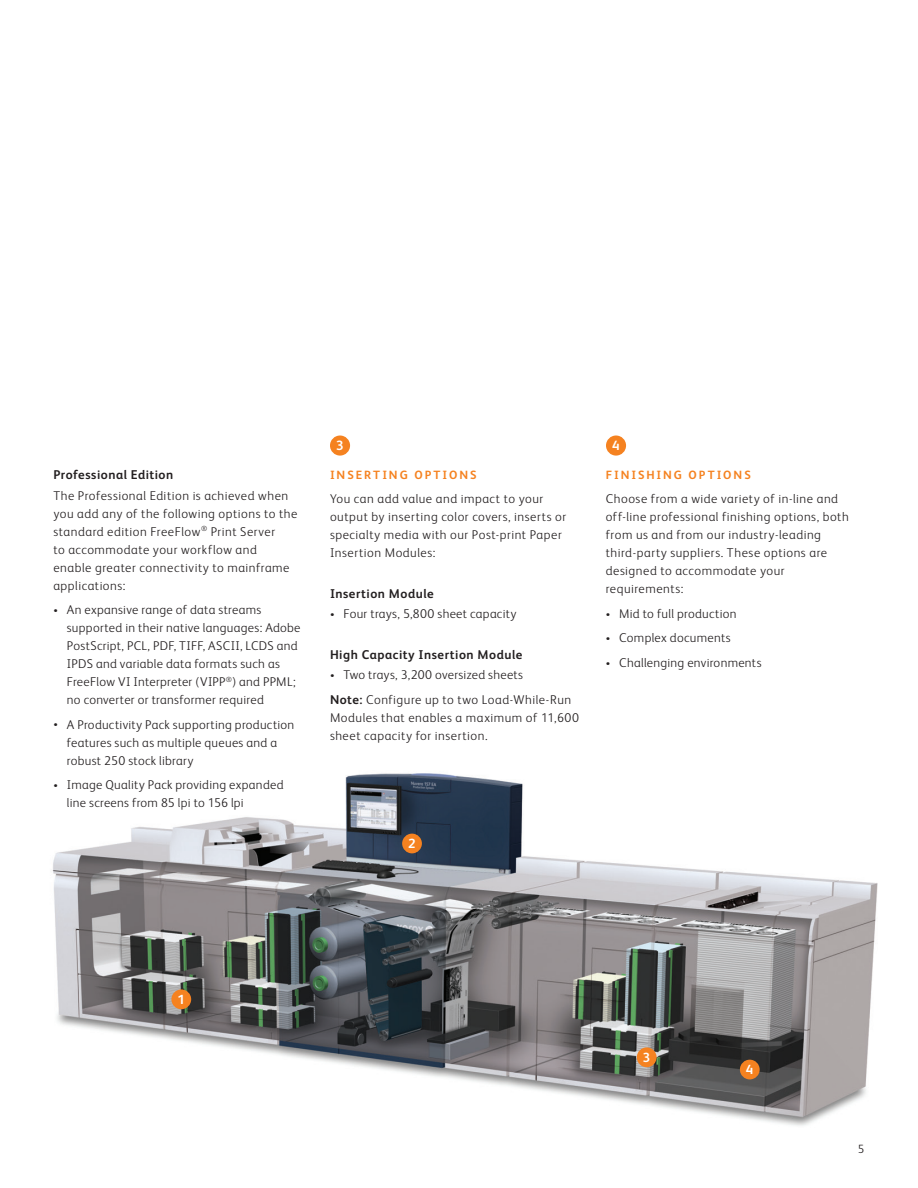
<style>
.page{position:relative;width:918px;height:1188px;background:#fff}
.page>*{position:absolute;margin:0;border:0;box-sizing:border-box;transform-origin:0 0}
.body_text{font:700 13.5px "Xerox Sans";color:#fff}
.body_text-2{font:700 13.35px "Xerox Sans";color:#fff}
.Body_Text_8_5_12{font:300 12.75px/18px "Xerox Sans";letter-spacing:.035em;color:#231f20}
.Body_Subheading___Le{font:700 12.75px "Xerox Sans";letter-spacing:.04em;color:#231f20}
.Body_Subhead{font:700 12px "Xerox Sans";letter-spacing:.165em;color:#f58220}
.t1{font:300 12px "Xerox Sans";color:#231f20}
.s1{font-size:9px}
.s2{font-weight:700}
</style>
<div class="page">
<img style="left:52px;top:773px;width:826px;height:353px">
<div style="left:171px;top:989px;width:20px;height:20px;background:#f58220;border-radius:50%"></div>
<div style="left:402px;top:834px;width:20px;height:19px;background:#f58220;border-radius:50%"></div>
<div style="left:637px;top:1047px;width:20px;height:20px;background:#f58220;border-radius:50%"></div>
<div style="left:740px;top:1060px;width:20px;height:19px;background:#f58220;border-radius:50%"></div>
<div style="left:606px;top:436px;width:20px;height:20px;background:#f58220;border-radius:50%"></div>
<div style="left:330px;top:436px;width:20px;height:20px;background:#f58220;border-radius:50%"></div>
<p class="Body_Subheading___Le" style="left:53px;top:466px;width:121px">Professional Edition</p>
<p class="Body_Text_8_5_12" style="left:53px;top:486px;width:246px">The Professional Edition is achieved when you add any of the following options to the standard edition FreeFlow<sup>®</sup> Print Server<br>to accommodate your workflow and enable greater connectivity to mainframe applications:</p>
<p class="Body_Text_8_5_12" style="left:67px;top:600px;width:235px;text-indent:-14px"><span class="s1">•</span> An expansive range of data streams supported in their native languages: Adobe PostScript, PCL, PDF, TIFF, ASCII, LCDS and IPDS and variable data formats such as FreeFlow VI Interpreter (VIPP<sup>®</sup>) and PPML; no converter or transformer required</p>
<p class="Body_Text_8_5_12" style="left:67px;top:715px;width:229px;text-indent:-14px"><span class="s1">•</span> A Productivity Pack supporting production features such as multiple queues and a robust 250 stock library</p>
<p class="Body_Text_8_5_12" style="left:67px;top:775px;width:218px;text-indent:-14px"><span class="s1">•</span> Image Quality Pack providing expanded line screens from 85 lpi to 156 lpi</p>
<p class="body_text" style="left:336px;top:436px;width:9px">3</p>
<p class="body_text" style="left:612px;top:436px;width:9px">4</p>
<p class="Body_Subhead" style="left:606px;top:467px;width:147px">FINISHING OPTIONS</p>
<p class="Body_Text_8_5_12" style="left:606px;top:489px;width:245px">Choose from a wide variety of in-line and off-line professional finishing options, both from us and from our industry-leading third-party suppliers. These options are designed to accommodate your requirements:</p>
<p class="Body_Text_8_5_12" style="left:606px;top:604px;width:132px"><span class="s1">•</span> Mid to full production</p>
<p class="Body_Text_8_5_12" style="left:606px;top:628px;width:126px"><span class="s1">•</span> Complex documents</p>
<p class="Body_Text_8_5_12" style="left:606px;top:653px;width:157px"><span class="s1">•</span> Challenging environments</p>
<p class="Body_Subhead" style="left:330px;top:467px;width:148px">INSERTING OPTIONS</p>
<p class="Body_Text_8_5_12" style="left:330px;top:489px;width:238px">You can add value and impact to your output by inserting color covers, inserts or specialty media with our Post-print Paper Insertion Modules:</p>
<p class="Body_Subheading___Le" style="left:330px;top:585px;width:105px">Insertion Module</p>
<p class="Body_Text_8_5_12" style="left:330px;top:604px;width:188px"><span class="s1">•</span> Four trays, 5,800 sheet capacity</p>
<p class="Body_Subheading___Le" style="left:330px;top:646px;width:194px">High Capacity Insertion Module</p>
<p class="Body_Text_8_5_12" style="left:330px;top:665px;width:195px"><span class="s1">•</span> Two trays, 3,200 oversized sheets</p>
<p class="Body_Text_8_5_12" style="left:330px;top:690px;width:251px"><span class="s2">Note:</span> Configure up to two Load-While-Run<br>Modules that enables a maximum of 11,600 sheet capacity for insertion.</p>
<p class="body_text-2" style="left:408px;top:834px;width:9px">2</p>
<p class="body_text-2" style="left:177px;top:990px;width:9px">1</p>
<p class="body_text-2" style="left:643px;top:1048px;width:9px">3</p>
<p class="body_text-2" style="left:746px;top:1061px;width:9px">4</p>
<p class="t1" style="left:858px;top:1141px;width:8px">5</p>
</div>
